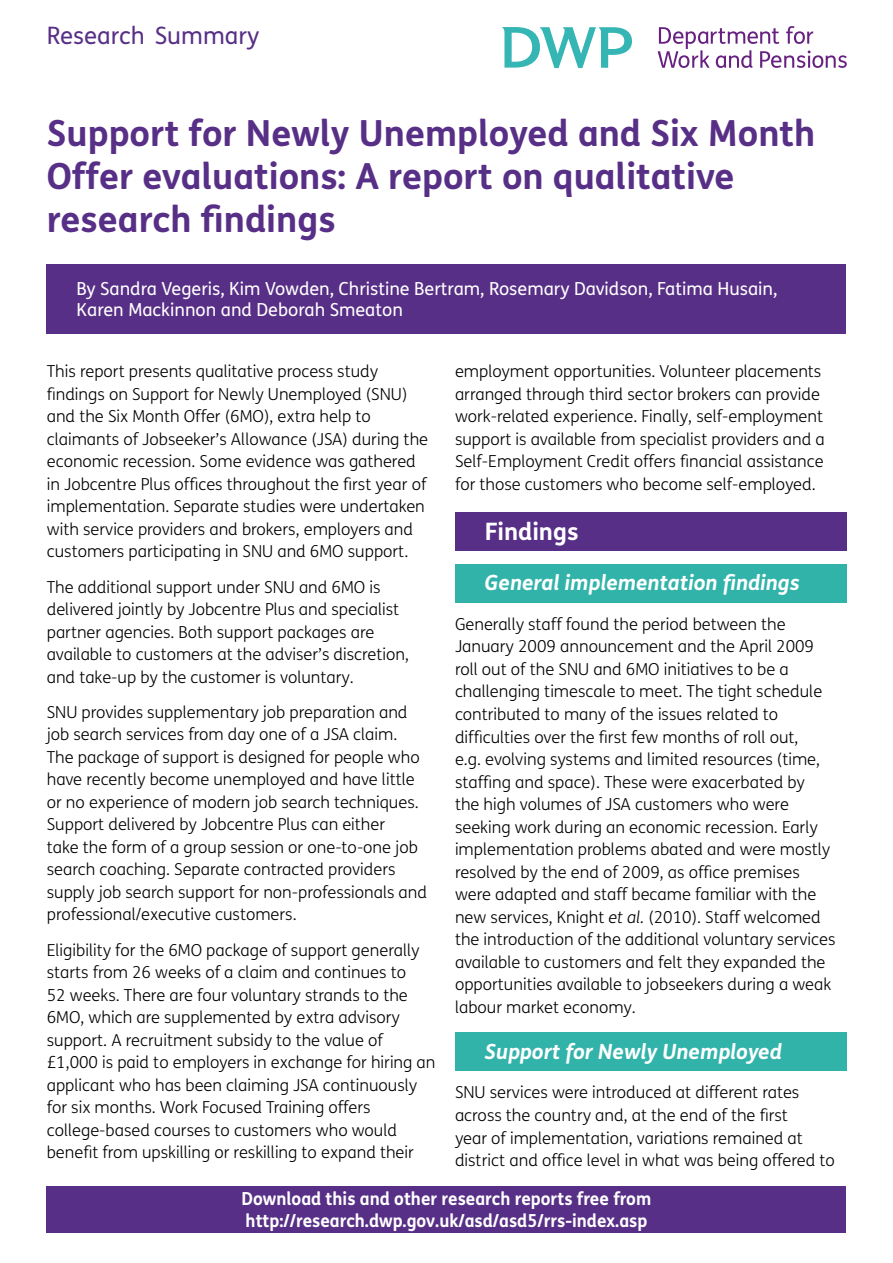
<style>
.page{position:relative;width:893px;height:1263px;background:#fff}
.page>*{position:absolute;margin:0;border:0;box-sizing:border-box;transform-origin:0 0}
.t1{font:700 36px/43.2px "FS Me";color:#582f86}
.t2{font:24px "FS Me";color:#582f86}
.t3{font:700 24px "FS Me";color:#fff}
.t4{font:italic 700 21px "FS Me";color:#fff}
.t5{font:18px/21.6px "FS Me";color:#fff}
.t6{font:700 18px/21.6px "FS Me";color:#fff;scale:.95 1}
.t7{font:300 16.5px/22.5px "FS Me";color:#000}
.s1{font-style:italic}
</style>
<div class="page">
<svg style="left:502px;top:26px;width:345px;height:43px"></svg>
<div style="left:455px;top:1032px;width:391px;height:39px;background:#32b3aa"></div>
<div style="left:455px;top:565px;width:391px;height:38px;background:#32b3aa"></div>
<div style="left:455px;top:512px;width:391px;height:39px;background:#582f86"></div>
<div style="left:47px;top:264px;width:799px;height:69px;background:#582f86"></div>
<div style="left:47px;top:1186px;width:799px;height:47px;background:#582f86"></div>
<h2 class="t2" style="left:47px;top:19px;width:214px">Research Summary</h2>
<h1 class="t1" style="left:47px;top:110px;width:770px">Support for Newly Unemployed and Six Month<br>Offer evaluations: A report on qualitative research findings</h1>
<p class="t5" style="left:77px;top:277px;width:702px">By Sandra Vegeris, Kim Vowden, Christine Bertram, Rosemary Davidson, Fatima Husain,<br>Karen Mackinnon and Deborah Smeaton</p>
<p class="t7" style="left:47px;top:360px;width:383px">This report presents qualitative process study findings on Support for Newly Unemployed (SNU) and the Six Month Offer (6MO), extra help to claimants of Jobseeker’s Allowance (JSA) during the economic recession. Some evidence was gathered in Jobcentre Plus offices throughout the first year of implementation. Separate studies were undertaken with service providers and brokers, employers and customers participating in SNU and 6MO support.</p>
<p class="t7" style="left:47px;top:575px;width:364px">The additional support under SNU and 6MO is delivered jointly by Jobcentre Plus and specialist partner agencies. Both support packages are available to customers at the adviser’s discretion, and take-up by the customer is voluntary.</p>
<p class="t7" style="left:47px;top:700px;width:382px">SNU provides supplementary job preparation and job search services from day one of a JSA claim.<br>The package of support is designed for people who have recently become unemployed and have little or no experience of modern job search techniques.<br>Support delivered by Jobcentre Plus can either<br>take the form of a group session or one-to-one job search coaching. Separate contracted providers supply job search support for non-professionals and professional/executive customers.</p>
<p class="t7" style="left:47px;top:938px;width:390px">Eligibility for the 6MO package of support generally starts from 26 weeks of a claim and continues to<br>52 weeks. There are four voluntary strands to the 6MO, which are supplemented by extra advisory support. A recruitment subsidy to the value of £1,000 is paid to employers in exchange for hiring an applicant who has been claiming JSA continuously for six months. Work Focused Training offers college-based courses to customers who would benefit from upskilling or reskilling to expand their</p>
<p class="t7" style="left:455px;top:360px;width:371px">employment opportunities. Volunteer placements arranged through third sector brokers can provide work-related experience. Finally, self-employment support is available from specialist providers and a Self-Employment Credit offers financial assistance for those customers who become self-employed.</p>
<h2 class="t3" style="left:485px;top:513px;width:95px">Findings</h2>
<p class="t4" style="left:485px;top:567px;width:316px">General implementation findings</p>
<p class="t7" style="left:455px;top:612px;width:382px">Generally staff found the period between the January 2009 announcement and the April 2009 roll out of the SNU and 6MO initiatives to be a challenging timescale to meet. The tight schedule contributed to many of the issues related to difficulties over the first few months of roll out,<br>e.g. evolving systems and limited resources (time, staffing and space). These were exacerbated by<br>the high volumes of JSA customers who were seeking work during an economic recession. Early implementation problems abated and were mostly resolved by the end of 2009, as office premises were adapted and staff became familiar with the new services, Knight <span class="s1">et al.</span> (2010). Staff welcomed the introduction of the additional voluntary services available to customers and felt they expanded the opportunities available to jobseekers during a weak labour market economy.</p>
<p class="t4" style="left:485px;top:1035px;width:299px">Support for Newly Unemployed</p>
<p class="t7" style="left:455px;top:1081px;width:381px">SNU services were introduced at different rates across the country and, at the end of the first<br>year of implementation, variations remained at district and office level in what was being offered to</p>
<p class="t6" style="left:242px;top:1187px;width:433px">Download this and other research reports free from http://research.dwp.gov.uk/asd/asd5/rrs-index.asp</p>
</div>
